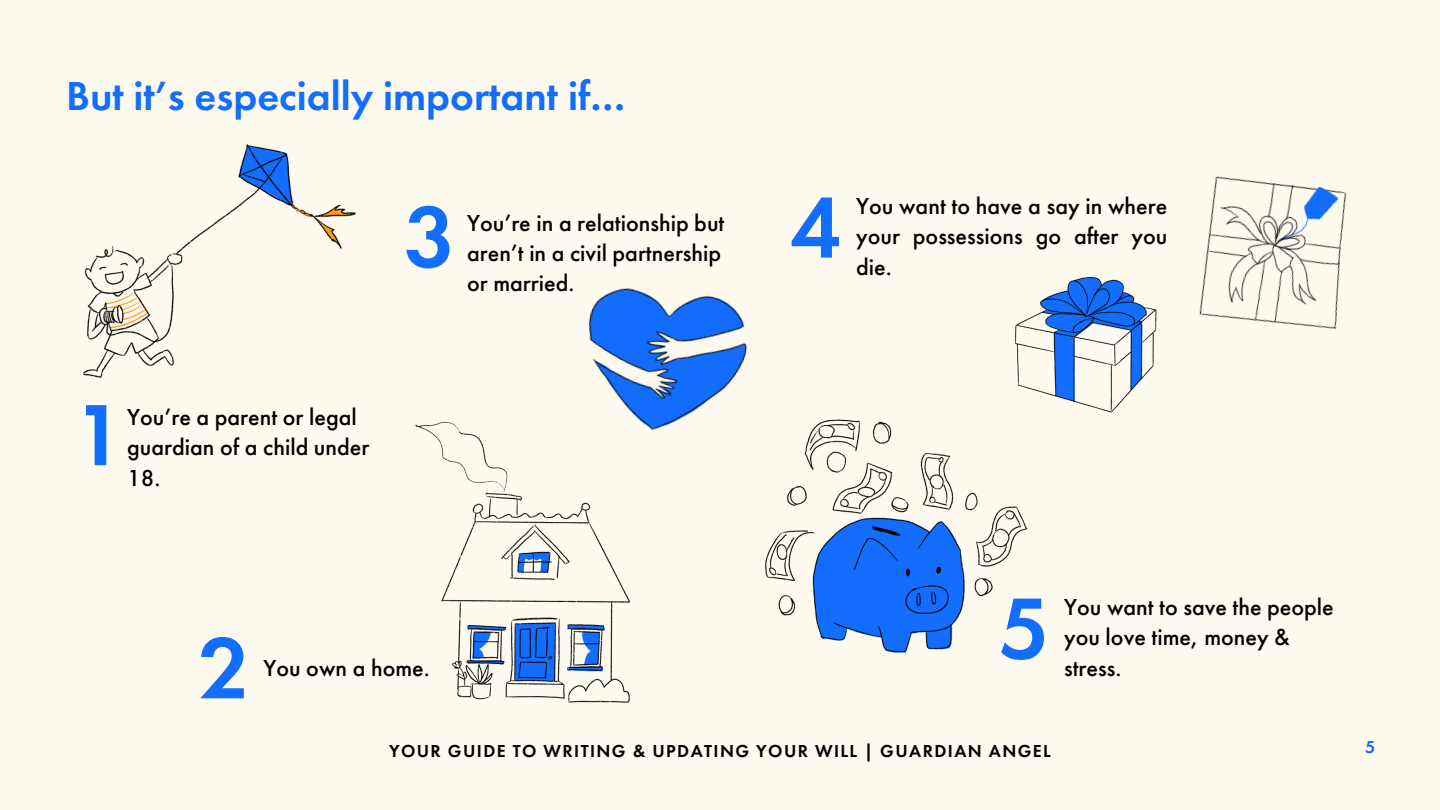
<style>
.page{position:relative;width:1440px;height:810px;background:#fffaf0}
.page>*{position:absolute;margin:0;border:0;box-sizing:border-box;transform-origin:0 0}
.t1{font:600 90px "Futura PT";color:#126eff}
.t2{font:600 42px "Futura PT";color:#126eff}
.t3{font:500 24px/30.4px "Futura PT";color:#000}
.t4{font:600 18px "Futura PT";letter-spacing:.08em;color:#000}
.t5{font:600 18px "Futura PT";color:#126eff}
</style>
<div class="page">
<img style="left:83px;top:144px;width:273px;height:234px">
<img style="left:414px;top:421px;width:217px;height:282px">
<img style="left:567px;top:288px;width:180px;height:159px">
<img style="left:1015px;top:276px;width:142px;height:137px">
<img style="left:1199px;top:176px;width:148px;height:153px">
<img style="left:765px;top:419px;width:263px;height:234px">
<p class="t2" style="left:66px;top:69px;width:561px">But it’s especially important if…</p>
<p class="t1" style="left:404px;top:179px;width:53px">3</p>
<p class="t3" style="left:467px;top:207px;width:259px">You’re in a relationship but aren’t in a civil partnership or married.</p>
<p class="t1" style="left:74px;top:377px;width:53px">1</p>
<p class="t3" style="left:127px;top:402px;width:244px">You’re a parent or legal guardian of a child under<br>18.</p>
<p class="t1" style="left:199px;top:610px;width:53px">2</p>
<p class="t3" style="left:263px;top:653px;width:168px">You own a home.</p>
<p class="t1" style="left:790px;top:169px;width:53px">4</p>
<p class="t3" style="left:856px;top:191px;width:313px;text-align:justify">You want to have a say in where your possessions go after you die.</p>
<p class="t1" style="left:999px;top:570px;width:53px">5</p>
<p class="t3" style="left:1064px;top:592px;width:271px">You want to save the people you love time, money &amp; stress.</p>
<p class="t4" style="left:389px;top:739px;width:663px">YOUR GUIDE TO WRITING &amp; UPDATING YOUR WILL | GUARDIAN ANGEL</p>
<p class="t5" style="left:1365px;top:735px;width:12px">5</p>
</div>
